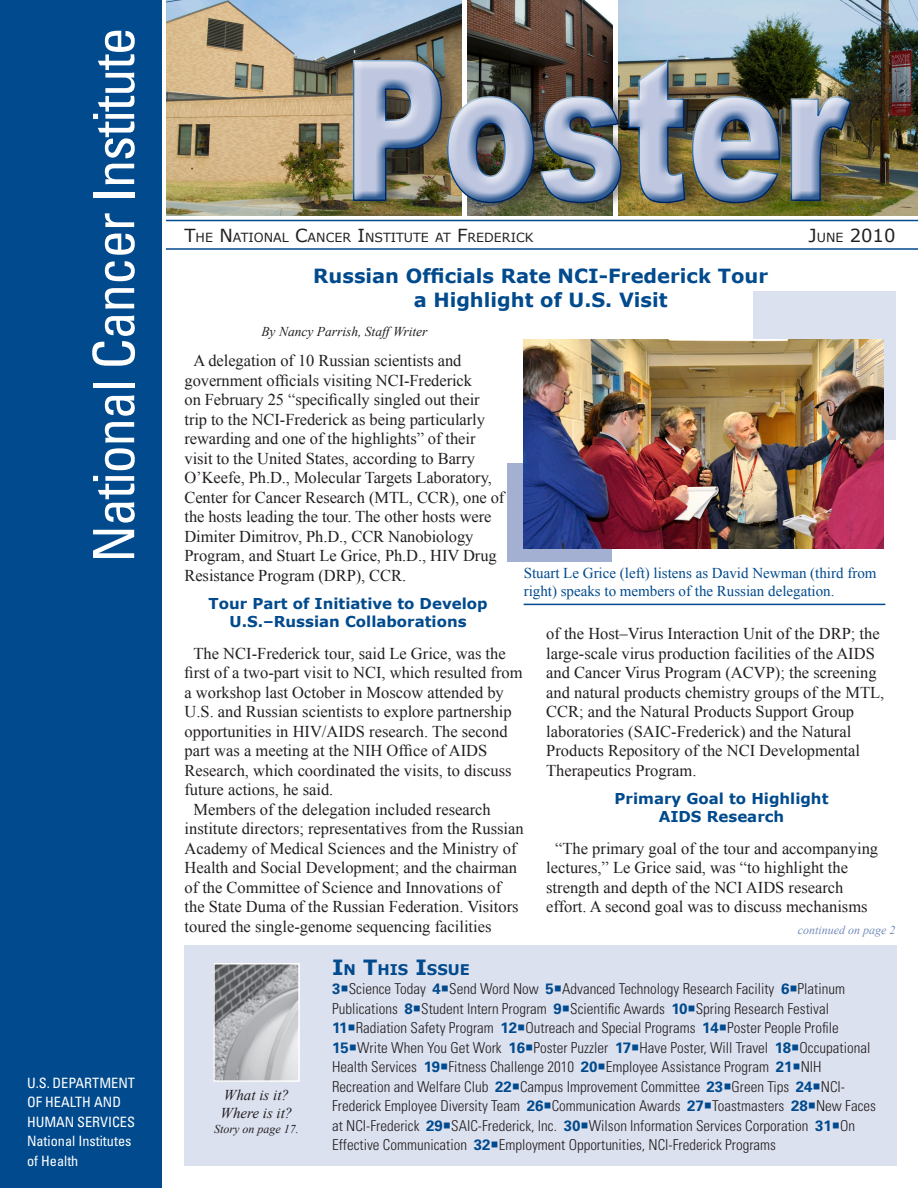
<style>
.page{position:relative;width:918px;height:1188px;background:#fff}
.page>*{position:absolute;margin:0;border:0;box-sizing:border-box;transform-origin:0 0}
.t1{font:condensed 57px "Univers LT Std";letter-spacing:-.025em;color:#fff}
.Heading_1{font:700 19.5px/24px "Verdana";color:#004a8d;text-align:center}
.t2{font:18px "Verdana";color:#231f20}
.Main_Text{font:16.5px/19.5px "Times New Roman";color:#231f20}
.In_This_Issue{font:300 condensed 15px/19.5px "Univers LT Std";color:#231f20}
.Cutlines{font:15px/18px "Times New Roman";color:#004a8d}
.SubHeading_2{font:700 15px/18px "Verdana";color:#004a8d;text-align:center}
.t3{font:italic 15px "Times New Roman";color:#231f20}
.t4{font:700 14.7px "Verdana";color:#004a8d}
.Main_Text-2{font:condensed 14.25px/19.5px "Univers LT Std";color:#fff}
.Byline{font:italic 13.5px "Times New Roman";color:#231f20}
.t5{font:12.6px "Verdana";color:#231f20}
.t6{font:italic 12px "Times New Roman";color:#748cbb}
.t7{font:italic 12px "Times New Roman";color:#231f20}
.s1{font-size:18px}
.s2{font-size:12.6px}
.s3{font-size:21px}
.s4{font-weight:700;font-stretch:normal;color:#004a8d}
.s5{color:#004a8d}
</style>
<div class="page">
<div style="left:753px;top:292px;width:143px;height:148px;background:#dce1ef"></div>
<div style="left:507px;top:463px;width:105px;height:99px;background:#a3b0d2"></div>
<hr style="left:166px;top:248px;width:752px;height:2px;background:#004a8d">
<div style="left:184px;top:945px;width:713px;height:221px;background:#dce1ef"></div>
<div style="left:0;top:0;width:162px;height:1188px;background:#004a8d"></div>
<hr style="left:166px;top:220px;width:752px;height:1px;background:#004a8d">
<img style="left:618px;top:0;width:300px;height:215px">
<img style="left:166px;top:0;width:296px;height:215px">
<img style="left:467px;top:0;width:146px;height:215px">
<div style="left:355px;top:51px;width:514px;height:160px;background:#231f20;opacity:.4"></div>
<div style="left:352px;top:58px;width:501px;height:146px;background:#004a8d;opacity:.75"></div>
<img style="left:216px;top:966px;width:81px;height:113px">
<div style="left:213px;top:963px;width:87px;height:119px;border:2px solid #fff"></div>
<hr style="left:524px;top:604px;width:361px;height:1px;background:#004a8d">
<img style="left:524px;top:340px;width:359px;height:208px">
<p class="t1" style="left:78px;top:563px;width:537px;rotate:-90deg">National Cancer Institute</p>
<p class="Main_Text-2" style="left:27px;top:1072px;width:110px">U.S. DEPARTMENT<br>OF HEALTH AND<br>HUMAN SERVICES</p>
<p class="Main_Text-2" style="left:27px;top:1131px;width:106px">National Institutes of Health</p>
<p class="t5" style="left:184px;top:229px;width:351px"><span class="s1">T</span>HE <span class="s1">N</span>ATIONAL <span class="s1">C</span>ANCER <span class="s1">I</span> N STITUTE AT <span class="s1">F</span>REDERICK</p>
<p class="t2" style="left:809px;top:224px;width:88px">J<span class="s2">UNE</span> 2010</p>
<p class="Heading_1" style="left:313px;top:264px;width:456px">Russian Officials Rate NCI-Frederick Tour a Highlight of U.S. Visit</p>
<p class="Byline" style="left:261px;top:323px;width:168px">By Nancy Parrish, Staff Writer</p>
<p class="Main_Text" style="left:184px;top:350px;width:321px;text-indent:9px">A delegation of 10 Russian scientists and government officials visiting NCI-Frederick<br>on February 25 “specifically singled out their trip to the NCI-Frederick as being particularly rewarding and one of the highlights” of their visit to the United States, according to Barry O’Keefe, Ph.D., Molecular Targets Laboratory, Center for Cancer Research (MTL, CCR), one of the hosts leading the tour. The other hosts were Dimiter Dimitrov, Ph.D., CCR Nanobiology Program, and Stuart Le Grice, Ph.D., HIV Drug Resistance Program (DRP), CCR.</p>
<p class="SubHeading_2" style="left:209px;top:594px;width:281px">Tour Part of Initiative to Develop<br>U.S.–Russian Collaborations</p>
<p class="Main_Text" style="left:184px;top:643px;width:340px;text-indent:9px">The NCI-Frederick tour, said Le Grice, was the first of a two-part visit to NCI, which resulted from a workshop last October in Moscow attended by U.S. and Russian scientists to explore partnership opportunities in HIV/AIDS research. The second part was a meeting at the NIH Office of AIDS Research, which coordinated the visits, to discuss future actions, he said.</p>
<p class="Main_Text" style="left:184px;top:799px;width:341px;text-indent:9px">Members of the delegation included research institute directors; representatives from the Russian Academy of Medical Sciences and the Ministry of Health and Social Development; and the chairman of the Committee of Science and Innovations of the State Duma of the Russian Federation. Visitors toured the single-genome sequencing facilities</p>
<p class="Cutlines" style="left:524px;top:564px;width:354px">Stuart Le Grice (left) listens as David Newman (third from right) speaks to members of the Russian delegation.</p>
<p class="Main_Text" style="left:546px;top:623px;width:340px">of the Host–Virus Interaction Unit of the DRP; the large-scale virus production facilities of the AIDS and Cancer Virus Program (ACVP); the screening and natural products chemistry groups of the MTL, CCR; and the Natural Products Support Group laboratories (SAIC-Frederick) and the Natural Products Repository of the NCI Developmental Therapeutics Program.</p>
<p class="SubHeading_2" style="left:615px;top:789px;width:215px">Primary Goal to Highlight<br>AIDS Research</p>
<p class="Main_Text" style="left:546px;top:838px;width:334px;text-indent:9px">“The primary goal of the tour and accompanying lectures,” Le Grice said, was “to highlight the strength and depth of the NCI AIDS research effort. A second goal was to discuss mechanisms</p>
<p class="t6" style="left:798px;top:922px;width:99px">continued on page 2</p>
<p class="t3" style="left:224px;top:1085px;width:67px">What is it?</p>
<p class="t3" style="left:221px;top:1103px;width:73px">Where is it?</p>
<p class="t7" style="left:214px;top:1120px;width:86px">Story on page 17.</p>
<p class="t4" style="left:332px;top:960px;width:139px"><span class="s3">I</span>N <span class="s3">T</span>HIS <span class="s3">I</span>SSUE</p>
<p class="In_This_Issue" style="left:332px;top:979px;width:546px"><span class="s4">3</span><span class="s5">○</span>Science Today <span class="s4">4</span><span class="s5">○</span>Send Word Now <span class="s4">5</span><span class="s5">○</span>Advanced Technology Research Facility <span class="s4">6</span><span class="s5">○</span>Platinum Publications <span class="s4">8</span><span class="s5">○</span>Student Intern Program <span class="s4">9</span><span class="s5">○</span>Scientific Awards <span class="s4">10</span><span class="s5">○</span>Spring Research Festival <span class="s4">11</span><span class="s5">○</span>Radiation Safety Program <span class="s4">12</span><span class="s5">○</span>Outreach and Special Programs <span class="s4">14</span><span class="s5">○</span>Poster People Profile <span class="s4">15</span><span class="s5">○</span>Write When You Get Work <span class="s4">16</span><span class="s5">○</span>Poster Puzzler <span class="s4">17</span><span class="s5">○</span>Have Poster, Will Travel <span class="s4">18</span><span class="s5">○</span>Occupational Health Services <span class="s4">19</span><span class="s5">○</span>Fitness Challenge 2010 <span class="s4">20</span><span class="s5">○</span>Employee Assistance Program <span class="s4">21</span><span class="s5">○</span>NIH Recreation and Welfare Club <span class="s4">22</span><span class="s5">○</span>Campus Improvement Committee <span class="s4">23</span><span class="s5">○</span>Green Tips <span class="s4">24</span><span class="s5">○</span>NCI-Frederick Employee Diversity Team <span class="s4">26</span><span class="s5">○</span>Communication Awards <span class="s4">27</span><span class="s5">○</span>Toastmasters <span class="s4">28</span><span class="s5">○</span>New Faces at NCI-Frederick <span class="s4">29</span><span class="s5">○</span>SAIC-Frederick, Inc. <span class="s4">30</span><span class="s5">○</span>Wilson Information Services Corporation <span class="s4">31</span><span class="s5">○</span>On Effective Communication <span class="s4">32</span><span class="s5">○</span>Employment Opportunities, NCI-Frederick Programs</p>
</div>
